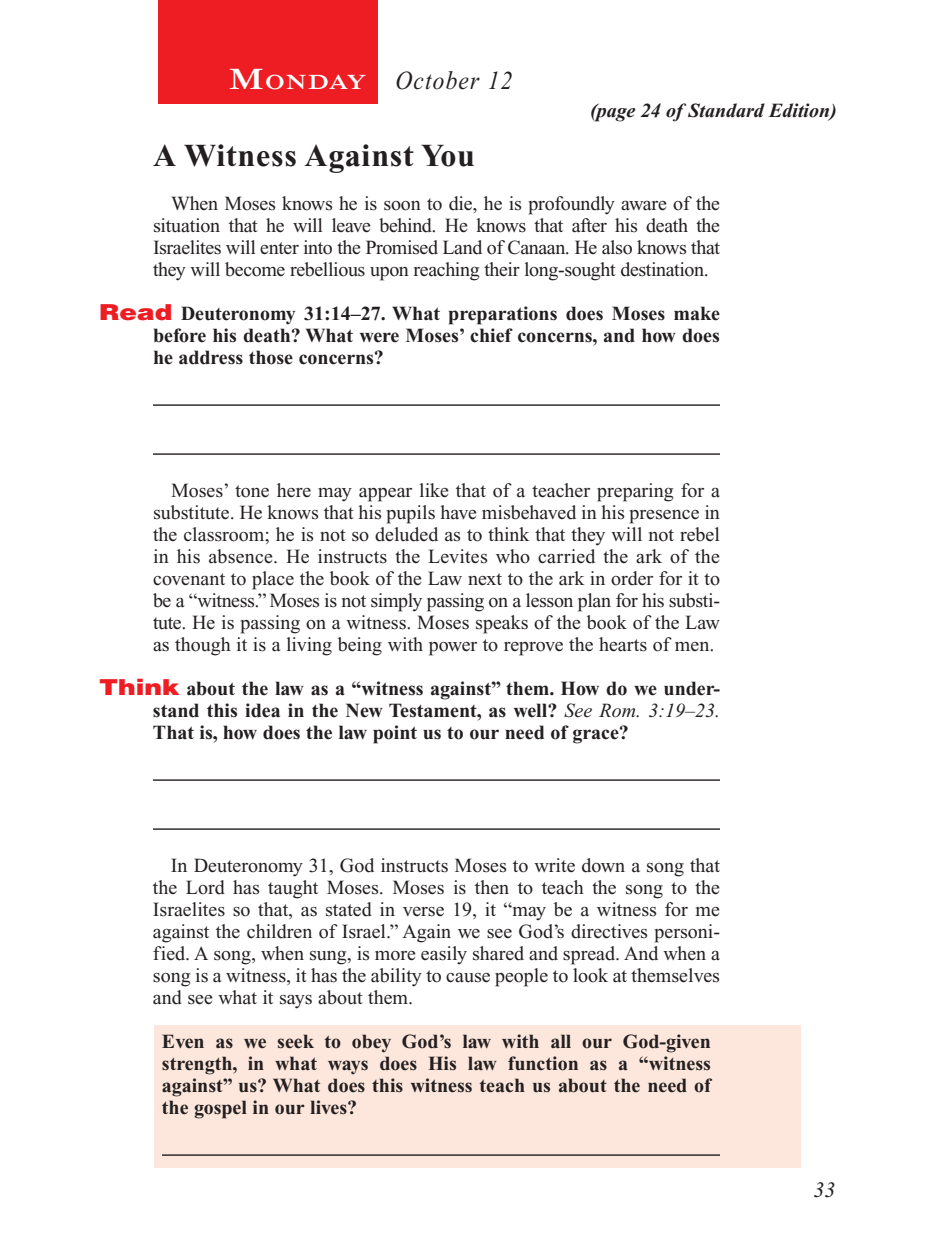
<style>
.page{position:relative;width:936px;height:1260px;background:#fff}
.page>*{position:absolute;margin:0;border:0;box-sizing:border-box;transform-origin:0 0}
.Head{font:700 32px "Times New Roman PS Std";letter-spacing:.025em;color:#231f20}
.Lesson_Dates{font:italic 26px "Times New Roman PS Std";letter-spacing:.05em;color:#231f20;scale:.9 1}
.PageNumbers{font:italic 22px "Times New Roman PS Std";color:#231f20}
.Daily_Header{font:600 21px "Times NRMT Std";letter-spacing:.045em;color:#fff;scale:1.1 1}
.Body_SB{font:20px/22px "Times New Roman PS Std";color:#231f20;text-align:justify}
.Question{font:700 20px/22px "Times New Roman PS Std";color:#231f20;text-align:justify}
.Body{font:20px/22px "Times New Roman PS Std";letter-spacing:-.02em;color:#231f20;text-align:justify}
.x-screened_box-text{font:700 20px/22px "Times New Roman PS Std";color:#231f20;text-align:justify}
.Page_from_SE{font:italic 700 20px "Times New Roman PS Std";color:#231f20}
.s1{font-size:30px}
.s2{font-family:"Helvetica LT Std";font-weight:900;font-size:22px;color:#ee1d23}
.s3{font-weight:400;font-style:italic}
</style>
<div class="page">
<div style="left:158px;top:0;width:220px;height:103px;background:#ee1d23"></div>
<div style="left:155px;top:1025px;width:646px;height:143px;background:#fde7dc"></div>
<hr style="left:153px;top:404px;width:567px;height:2px;background:#231f20">
<hr style="left:153px;top:453px;width:567px;height:2px;background:#231f20">
<hr style="left:153px;top:779px;width:567px;height:2px;background:#231f20">
<hr style="left:153px;top:828px;width:567px;height:2px;background:#231f20">
<hr style="left:162px;top:1154px;width:558px;height:2px;background:#231f20">
<p class="Daily_Header" style="left:229px;top:70px;width:127px"><span class="s1">M</span>ONDAY</p>
<p class="Lesson_Dates" style="left:396px;top:66px;width:132px">October 12</p>
<p class="Page_from_SE" style="left:590px;top:100px;width:248px">(page 24 of Standard Edition)</p>
<p class="Head" style="left:153px;top:138px;width:324px">A Witness Against You</p>
<p class="Body" style="left:153px;top:193px;width:569px;text-indent:18px">When Moses knows he is soon to die, he is profoundly aware of the situation that he will leave behind. He knows that after his death the Israelites will enter into the Promised Land of Canaan. He also knows that they will become rebellious upon reaching their long-sought destination.</p>
<p class="Question" style="left:153px;top:303px;width:569px;text-indent:-54px"><span class="s2">Read</span> Deuteronomy 31:14–27. What preparations does Moses make before his death? What were Moses’ chief concerns, and how does he address those concerns?</p>
<p class="Body_SB" style="left:153px;top:480px;width:569px;text-indent:18px">Moses’ tone here may appear like that of a teacher preparing for a substitute. He knows that his pupils have misbehaved in his presence in the classroom; he is not so deluded as to think that they will not rebel in his absence. He instructs the Levites who carried the ark of the covenant to place the book of the Law next to the ark in order for it to be a “witness.” Moses is not simply passing on a lesson plan for his substi&shy;tute. He is passing on a witness. Moses speaks of the book of the Law as though it is a living being with power to reprove the hearts of men.</p>
<p class="Question" style="left:153px;top:678px;width:569px;text-indent:-54px"><span class="s2">Think</span> about the law as a “witness against” them. How do we under&shy;stand this idea in the New Testament, as well? <span class="s3">See Rom. 3:19–23.<br></span>That is, how does the law point us to our need of grace?</p>
<p class="Body_SB" style="left:153px;top:855px;width:569px;text-indent:18px">In Deuteronomy 31, God instructs Moses to write down a song that the Lord has taught Moses. Moses is then to teach the song to the Israelites so that, as stated in verse 19, it “may be a witness for me against the children of Israel.” Again we see God’s directives personi&shy;fied. A song, when sung, is more easily shared and spread. And when a song is a witness, it has the ability to cause people to look at themselves and see what it says about them.</p>
<p class="x-screened_box-text" style="left:162px;top:1031px;width:550px">Even as we seek to obey God’s law with all our God-given strength, in what ways does His law function as a “witness against” us? What does this witness teach us about the need of the gospel in our lives?</p>
<p class="PageNumbers" style="left:813px;top:1178px;width:23px">33</p>
</div>
